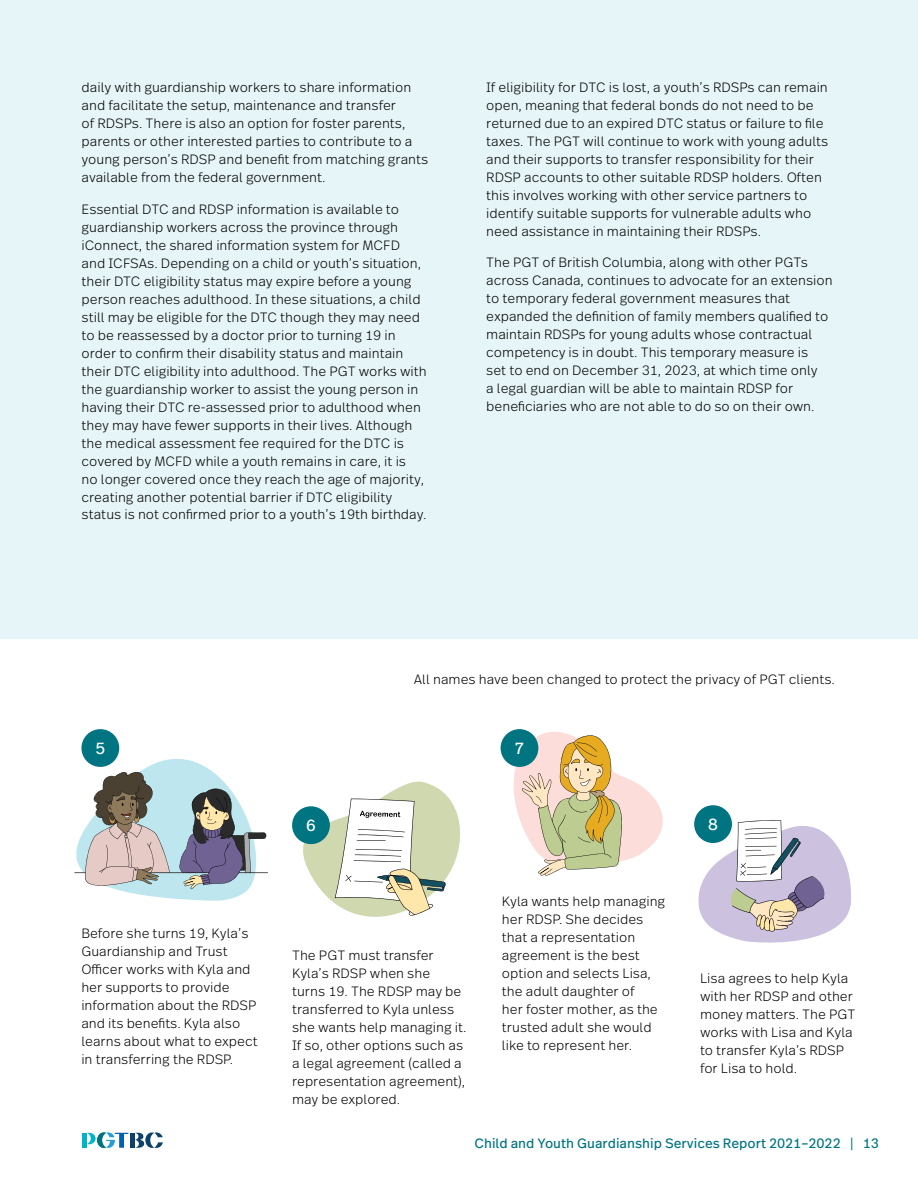
<style>
.page{position:relative;width:918px;height:1188px;background:#fff}
.page>*{position:absolute;margin:0;border:0;box-sizing:border-box;transform-origin:0 0}
.t1{font:16.5px "Real Head Pro";color:#fff}
.t2{font:300 13.5px/18px "Real Text Pro";color:#000}
.t3{font:13.5px "Real Text Pro";color:#007481}
</style>
<div class="page">
<div style="left:0;top:0;width:918px;height:638px;background:#e6f5f7"></div>
<div style="left:82px;top:1133px;width:5px;height:15px;background:#00b2ca"></div>
<svg style="left:87px;top:1132px;width:41px;height:16px"></svg>
<div style="left:130px;top:1133px;width:5px;height:15px;background:#0c4269"></div>
<svg style="left:135px;top:1132px;width:28px;height:16px"></svg>
<svg style="left:74px;top:729px;width:194px;height:172px"></svg>
<svg style="left:507px;top:729px;width:156px;height:147px"></svg>
<div style="left:81px;top:729px;width:38px;height:38px;background:#007481;border-radius:50%"></div>
<div style="left:501px;top:729px;width:37px;height:38px;background:#007481;border-radius:50%"></div>
<svg style="left:694px;top:820px;width:158px;height:123px"></svg>
<div style="left:694px;top:805px;width:38px;height:38px;background:#007481;border-radius:50%"></div>
<svg style="left:298px;top:781px;width:162px;height:136px"></svg>
<div style="left:292px;top:806px;width:38px;height:38px;background:#007481;border-radius:50%"></div>
<p class="t2" style="left:82px;top:78px;width:348px">daily with guardianship workers to share information and facilitate the setup, maintenance and transfer<br>of RDSPs. There is also an option for foster parents, parents or other interested parties to contribute to a young person’s RDSP and benefit from matching grants available from the federal government.</p>
<p class="t2" style="left:82px;top:199px;width:347px">Essential DTC and RDSP information is available to guardianship workers across the province through iConnect, the shared information system for MCFD and ICFSAs. Depending on a child or youth’s situation, their DTC eligibility status may expire before a young person reaches adulthood. In these situations, a child still may be eligible for the DTC though they may need to be reassessed by a doctor prior to turning 19 in order to confirm their disability status and maintain their DTC eligibility into adulthood. The PGT works with the guardianship worker to assist the young person in having their DTC re-assessed prior to adulthood when they may have fewer supports in their lives. Although the medical assessment fee required for the DTC is covered by MCFD while a youth remains in care, it is<br>no longer covered once they reach the age of majority, creating another potential barrier if DTC eligibility status is not confirmed prior to a youth’s 19th birthday.</p>
<p class="t2" style="left:486px;top:78px;width:343px">If eligibility for DTC is lost, a youth’s RDSPs can remain open, meaning that federal bonds do not need to be returned due to an expired DTC status or failure to file taxes. The PGT will continue to work with young adults and their supports to transfer responsibility for their RDSP accounts to other suitable RDSP holders. Often this involves working with other service partners to identify suitable supports for vulnerable adults who need assistance in maintaining their RDSPs.</p>
<p class="t2" style="left:486px;top:253px;width:348px">The PGT of British Columbia, along with other PGTs across Canada, continues to advocate for an extension to temporary federal government measures that expanded the definition of family members qualified to maintain RDSPs for young adults whose contractual competency is in doubt. This temporary measure is<br>set to end on December 31, 2023, at which time only<br>a legal guardian will be able to maintain RDSP for beneficiaries who are not able to do so on their own.</p>
<p class="t2" style="left:414px;top:670px;width:422px">All names have been changed to protect the privacy of PGT clients.</p>
<p class="t1" style="left:96px;top:737px;width:11px">5</p>
<p class="t1" style="left:515px;top:737px;width:10px">7</p>
<p class="t1" style="left:306px;top:814px;width:11px">6</p>
<p class="t2" style="left:81px;top:923px;width:178px">Before she turns 19, Kyla’s<br>Guardianship and Trust<br>Officer works with Kyla and her supports to provide information about the RDSP and its benefits. Kyla also learns about what to expect in transferring the RDSP.</p>
<p class="t2" style="left:292px;top:946px;width:176px">The PGT must transfer<br>Kyla’s RDSP when she turns 19. The RDSP may be transferred to Kyla unless she wants help managing it.<br>If so, other options such as a legal agreement (called a representation agreement), may be explored.</p>
<p class="t2" style="left:502px;top:892px;width:165px">Kyla wants help managing her RDSP. She decides that a representation agreement is the best option and selects Lisa, the adult daughter of<br>her foster mother, as the trusted adult she would like to represent her.</p>
<p class="t1" style="left:708px;top:813px;width:11px">8</p>
<p class="t2" style="left:700px;top:969px;width:157px">Lisa agrees to help Kyla with her RDSP and other money matters. The PGT works with Lisa and Kyla to transfer Kyla’s RDSP for Lisa to hold.</p>
<p class="t3" style="left:474px;top:1134px;width:406px">Child and Youth Guardianship Services Report 2021–2022 | 13</p>
</div>
